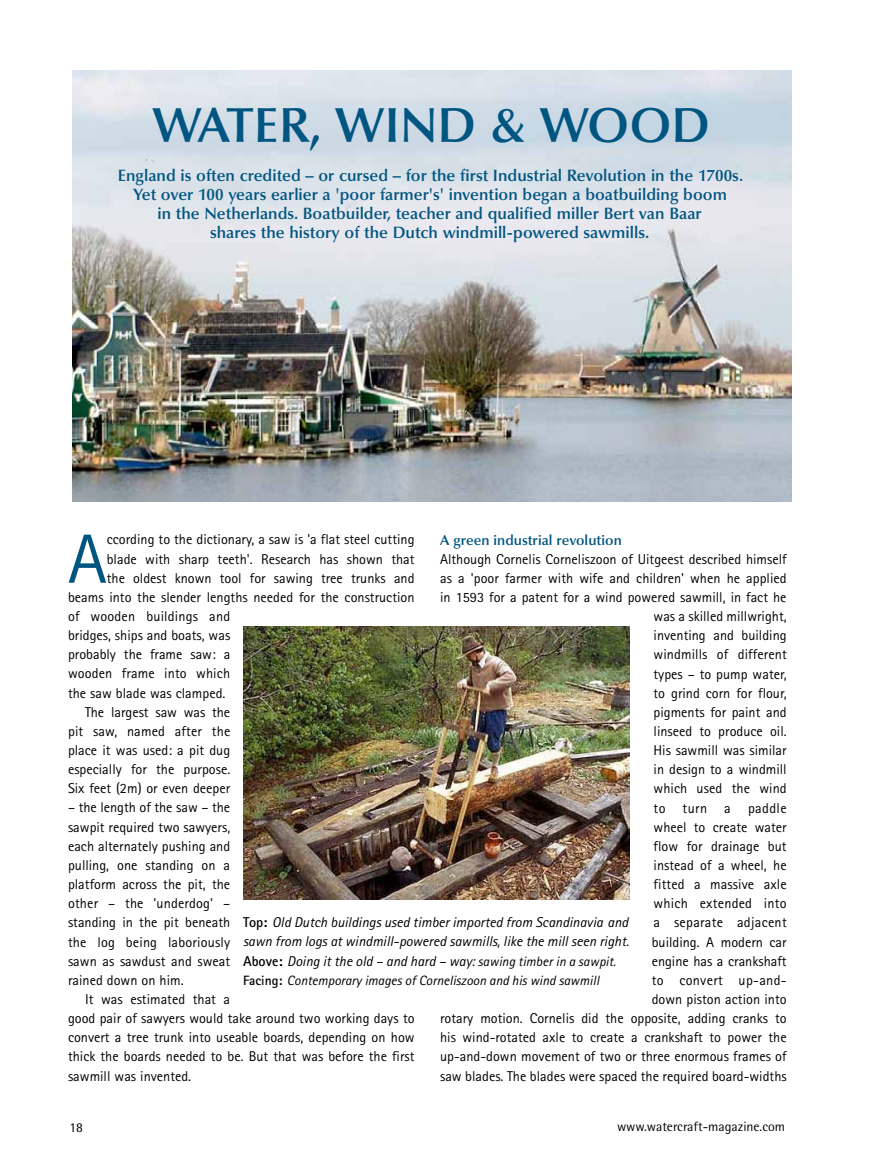
<style>
.page{position:relative;width:893px;height:1174px;background:#fff}
.page>*{position:absolute;margin:0;border:0;box-sizing:border-box;transform-origin:0 0}
.t1{font:69.75px "Rotis Sans Serif";color:#005581}
.t2{font:600 49.5px "Optima";color:#005581}
.t3{font:600 16.5px/19.2px "Optima";color:#005581;text-align:center}
.t4{font:14.25px/19.2px "Rotis Sans Serif";color:#000;text-align:justify}
.t5{font:italic 14.25px/19.2px "Rotis Sans Serif";color:#000;text-align:justify}
.t6{font:600 14.25px "Optima";color:#005581}
.t7{font:italic 13.5px "Rotis Sans Serif";color:#000}
.t8{font:13.5px "Rotis Semi Sans";color:#000}
.s1{font-weight:700;font-style:normal}
.s2{font-size:13.5px}
</style>
<div class="page">
<img style="left:73px;top:70px;width:718px;height:432px">
<img style="left:243px;top:626px;width:386px;height:274px">
<h2 class="t2" style="left:152px;top:97px;width:559px">WATER, WIND &amp; WOOD</h2>
<p class="t3" style="left:118px;top:166px;width:627px">England is often credited – or cursed – for the first Industrial Revolution in the 1700s.<br>Yet over 100 years earlier a 'poor farmer's' invention began a boatbuilding boom<br>in the Netherlands. Boatbuilder, teacher and qualified miller Bert van Baar<br>shares the history of the Dutch windmill-powered sawmills.</p>
<p class="t6" style="left:440px;top:531px;width:183px">A green industrial revolution</p>
<p class="t4" style="left:440px;top:549px;width:348px;text-align:right">Although Cornelis Corneliszoon of Uitgeest described himself as a 'poor farmer with wife and children' when he applied in 1593 for a patent for a wind powered sawmill, in fact he was a skilled millwright,<br>inventing and building<br>windmills of different<br>types – to pump water,<br>to grind corn for flour,<br>pigments for paint and<br>linseed to produce oil.<br>His sawmill was similar<br>in design to a windmill<br>which used the wind<br>to turn a paddle<br>wheel to create water<br>flow for drainage but<br>instead of a wheel, he<br>fitted a massive axle<br>which extended into<br>a separate adjacent<br>building. A modern car<br>engine has a crankshaft<br>to convert up-and-<br>down piston action into<br>rotary motion. Cornelis did the opposite, adding cranks to his wind-rotated axle to create a crankshaft to power the up-and-down movement of two or three enormous frames of saw blades. The blades were spaced the required board-widths</p>
<h1 class="t1" style="left:68px;top:518px;width:40px">A</h1>
<p class="t4" style="left:107px;top:530px;width:309px">ccording to the dictionary, a saw is 'a flat steel cutting</p>
<p class="t4" style="left:107px;top:549px;width:309px">blade with sharp teeth'. Research has shown that</p>
<p class="t4" style="left:107px;top:568px;width:309px">the oldest known tool for sawing tree trunks and</p>
<p class="t4" style="left:68px;top:587px;width:348px">beams into the slender lengths needed for the construction</p>
<p class="t4" style="left:68px;top:606px;width:164px">of wooden buildings and</p>
<p class="t4" style="left:68px;top:625px;width:164px">bridges, ships and boats, was</p>
<p class="t4" style="left:68px;top:645px;width:164px">probably the frame saw: a</p>
<p class="t4" style="left:68px;top:664px;width:164px">wooden frame into which</p>
<p class="t4" style="left:68px;top:683px;width:159px">the saw blade was clamped.</p>
<p class="t4" style="left:85px;top:702px;width:147px">The largest saw was the</p>
<p class="t4" style="left:68px;top:721px;width:164px">pit saw, named after the</p>
<p class="t4" style="left:68px;top:740px;width:164px">place it was used: a pit dug</p>
<p class="t4" style="left:68px;top:759px;width:164px">especially for the purpose.</p>
<p class="t4" style="left:68px;top:779px;width:164px">Six feet (2m) or even deeper</p>
<p class="t4" style="left:68px;top:798px;width:164px">– the length of the saw – the sawpit required two sawyers, each alternately pushing and pulling, one standing on a platform across the pit, the other – the 'underdog' – standing in the pit beneath the log being laboriously sawn as sawdust and sweat rained down on him.</p>
<p class="t4" style="left:68px;top:989px;width:348px;text-align:left;text-indent:17px">It was estimated that a<br>good pair of sawyers would take around two working days to convert a tree trunk into useable boards, depending on how thick the boards needed to be. But that was before the first sawmill was invented.</p>
<p class="t5" style="left:243px;top:913px;width:387px"><span class="s1">Top:</span> Old Dutch buildings used timber imported from Scandinavia and sawn from logs at windmill-powered sawmills, like the mill seen right.<br><span class="s1">Above:</span> Doing it the old – and hard – way: <span class="s2">sawing timber in a sawpit.</span></p>
<p class="t7" style="left:243px;top:972px;width:358px"><span class="s1">Facing:</span> Contemporary images of Corneliszoon and his wind sawmill</p>
<p class="t8" style="left:70px;top:1119px;width:15px">18</p>
<p class="t8" style="left:617px;top:1118px;width:170px">www.watercraft-magazine.com</p>
</div>
